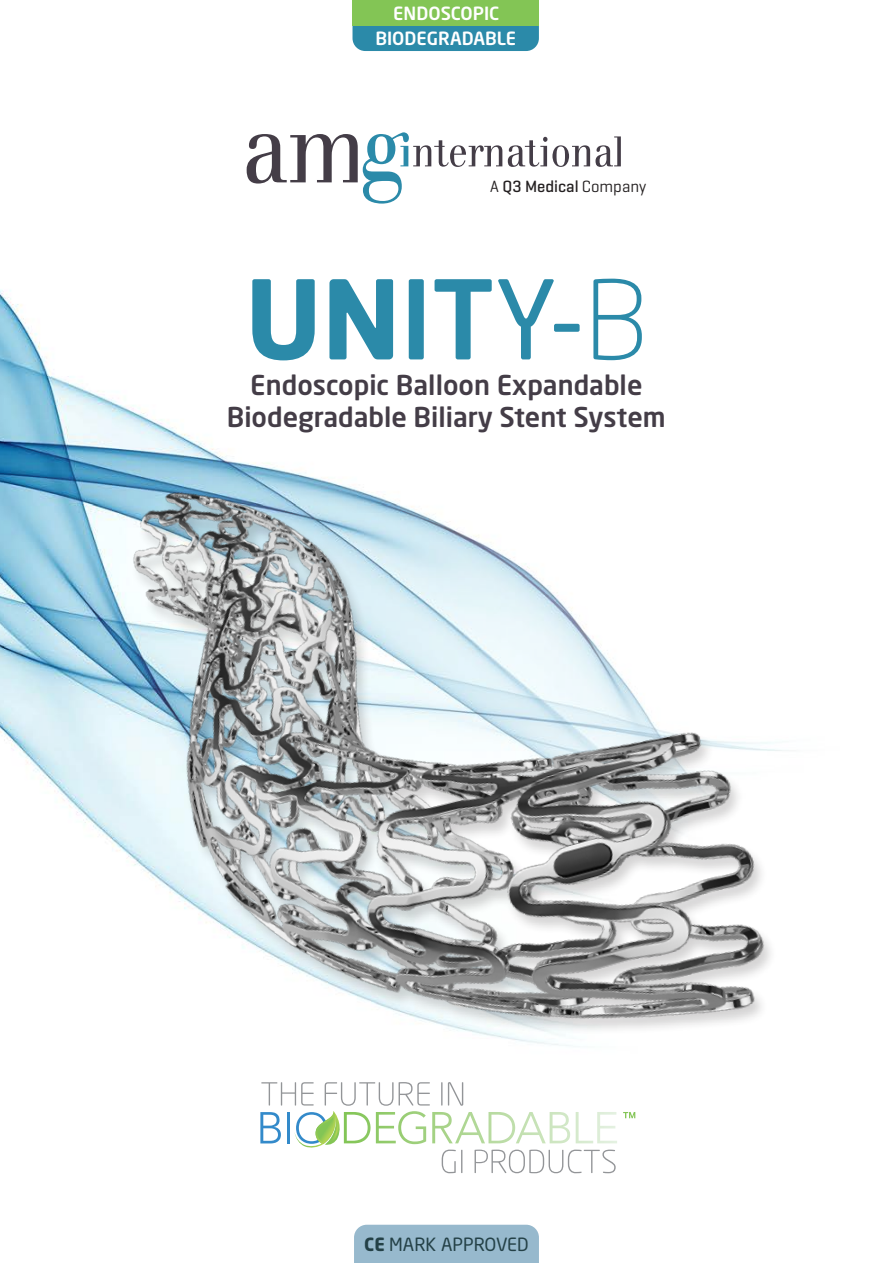
<style>
.page{position:relative;width:893px;height:1263px;background:#fff}
.page>*{position:absolute;margin:0;border:0;box-sizing:border-box;transform-origin:0 0}
.t1{font:700 108px "Neo Sans W1 G";color:#2b8aa9}
.t2{font:500 27px/32.4px "Neo Sans W1 G";color:#443d47;text-align:center}
.t3{font:500 18px "Neo Sans W1 G";color:#fff}
.t4{font:18px "Neo Sans W1 G";color:#244147}
.t5{font:500 16.65px "Geogrotesque";color:#231f20}
.s1{font-weight:400}
.s2{font-weight:500}
.s3{font-weight:300}
.s4{font-weight:700}
</style>
<div class="page">
<img style="left:0;top:149px;width:508px;height:612px">
<img style="left:27px;top:351px;width:762px;height:823px">
<svg style="left:508px;top:136px;width:113px;height:31px"></svg>
<svg style="left:247px;top:132px;width:255px;height:72px"></svg>
<svg style="left:260px;top:1082px;width:357px;height:91px"></svg>
<svg style="left:623px;top:1112px;width:12px;height:6px"></svg>
<div style="left:352px;top:26px;width:187px;height:25px;background:#2b8aa9"></div>
<div style="left:354px;top:1225px;width:185px;height:38px;background:#97b9cd"></div>
<div style="left:352px;top:0;width:187px;height:26px;background:#83c555"></div>
<p class="t3" style="left:393px;top:2px;width:108px">ENDOSCOPIC</p>
<p class="t3" style="left:375px;top:27px;width:142px">BIODEGRADABLE</p>
<p class="t5" style="left:490px;top:176px;width:158px"><span class="s1">A</span> Q3 Medical <span class="s1">Company</span></p>
<h1 class="t1" style="left:245px;top:250px;width:404px">UN<span class="s2">IT</span><span class="s1">Y-</span><span class="s3">B</span></h1>
<p class="t2" style="left:227px;top:368px;width:440px">Endoscopic Balloon Expandable<br>Biodegradable Biliary Stent System</p>
<p class="t4" style="left:364px;top:1233px;width:166px"><span class="s4">CE</span> MARK APPROVED</p>
</div>
